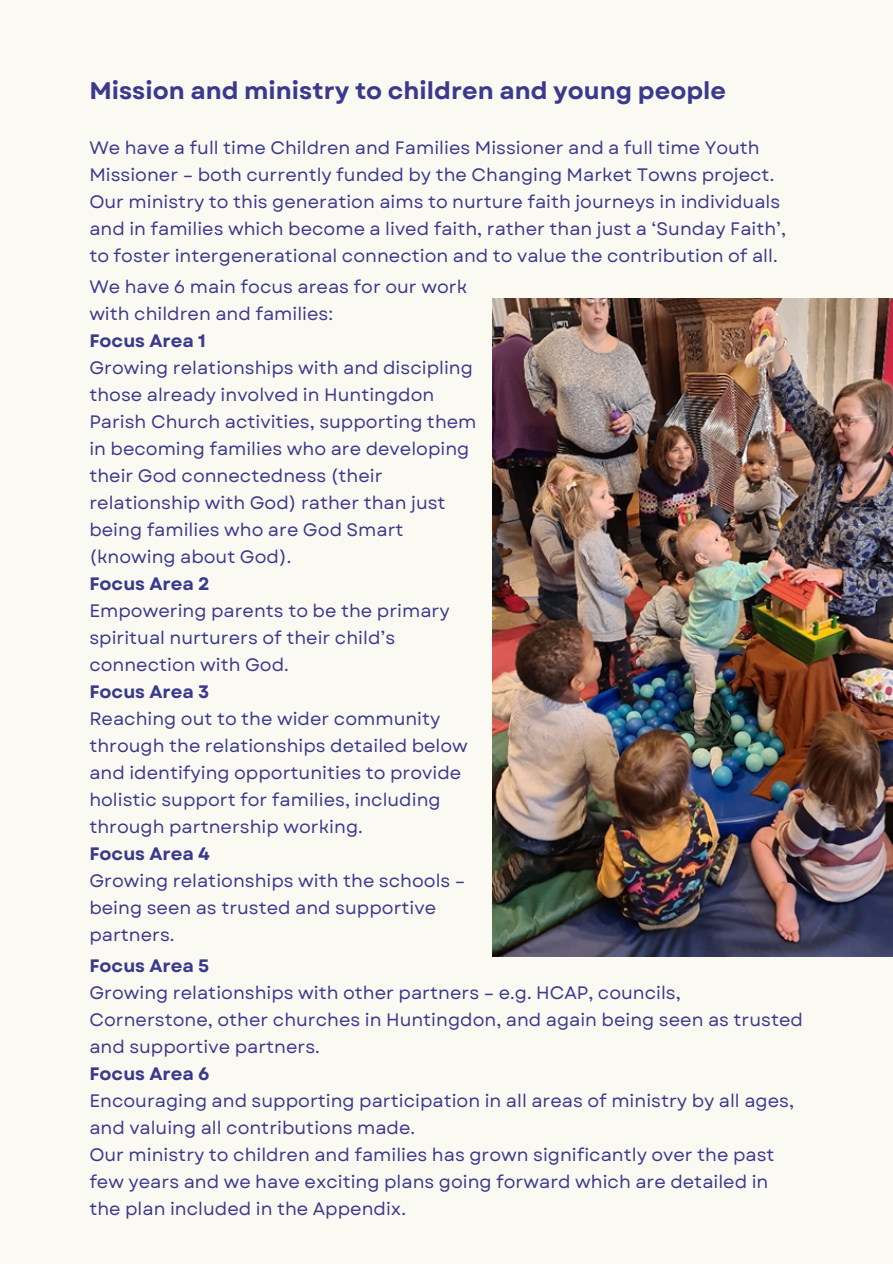
<style>
.page{position:relative;width:893px;height:1264px;background:#fff}
.page>*{position:absolute;margin:0;border:0;box-sizing:border-box;transform-origin:0 0}
.t1{font:700 24px "Garet";color:#3b398d}
.t2{font:18px/27px "Garet";color:#3b398d}
.t3{font:700 18px "Garet";color:#3b398d}
</style>
<div class="page">
<div style="left:0;top:0;width:892px;height:1263px;background:#fafaf2"></div>
<img style="left:492px;top:298px;width:400px;height:658px">
<p class="t1" style="left:89px;top:73px;width:638px">Mission and ministry to children and young people</p>
<p class="t2" style="left:89px;top:135px;width:686px">We have a full time Children and Families Missioner and a full time Youth<br>Missioner – both currently funded by the Changing Market Towns project.</p>
<p class="t2" style="left:89px;top:189px;width:698px">Our ministry to this generation aims to nurture faith journeys in individuals and in families which become a lived faith, rather than just a ‘Sunday Faith’, to foster intergenerational connection and to value the contribution of all.</p>
<p class="t2" style="left:89px;top:273px;width:379px">We have 6 main focus areas for our work with children and families:</p>
<p class="t3" style="left:89px;top:328px;width:118px">Focus Area 1</p>
<p class="t2" style="left:89px;top:354px;width:388px">Growing relationships with and discipling those already involved in Huntingdon Parish Church activities, supporting them in becoming families who are developing their God connectedness (their relationship with God) rather than just being families who are God Smart (knowing about God).</p>
<p class="t3" style="left:89px;top:571px;width:122px">Focus Area 2</p>
<p class="t2" style="left:89px;top:597px;width:362px">Empowering parents to be the primary spiritual nurturers of their child’s connection with God.</p>
<p class="t3" style="left:89px;top:679px;width:122px">Focus Area 3</p>
<p class="t2" style="left:89px;top:705px;width:380px">Reaching out to the wider community through the relationships detailed below and identifying opportunities to provide holistic support for families, including through partnership working.</p>
<p class="t3" style="left:89px;top:841px;width:122px">Focus Area 4</p>
<p class="t2" style="left:89px;top:867px;width:377px">Growing relationships with the schools – being seen as trusted and supportive partners.</p>
<p class="t3" style="left:89px;top:952px;width:122px">Focus Area 5</p>
<p class="t2" style="left:89px;top:979px;width:715px">Growing relationships with other partners – e.g. HCAP, councils,<br>Cornerstone, other churches in Huntingdon, and again being seen as trusted and supportive partners.</p>
<p class="t3" style="left:89px;top:1060px;width:122px">Focus Area 6</p>
<p class="t2" style="left:89px;top:1087px;width:706px">Encouraging and supporting participation in all areas of ministry by all ages, and valuing all contributions made.</p>
<p class="t2" style="left:89px;top:1141px;width:686px">Our ministry to children and families has grown significantly over the past few years and we have exciting plans going forward which are detailed in the plan included in the Appendix.</p>
</div>
